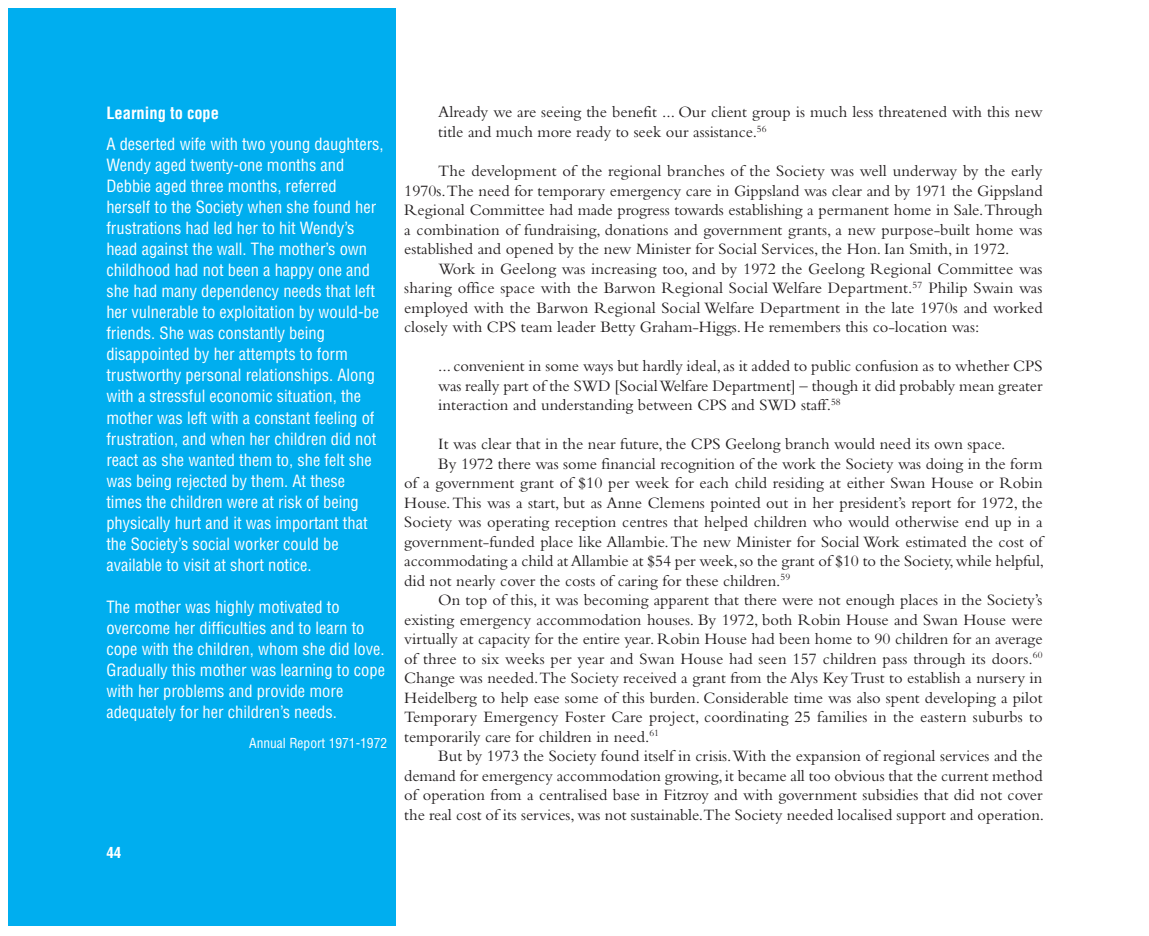
<style>
.page{position:relative;width:1149px;height:936px;background:#fff}
.page>*{position:absolute;margin:0;border:0;box-sizing:border-box;transform-origin:0 0}
.t1{font:16.5px/19.5px "Bembo";color:#231f20;text-align:justify}
.t2{font:condensed 16.5px/21px "Helvetica";color:#fff}
.t3{font:700 condensed 16.5px "Helvetica";color:#fff}
.t4{font:700 condensed 15px "Helvetica";color:#fff}
.t5{font:condensed 13.5px "Helvetica";color:#fff}
</style>
<div class="page">
<div style="left:9px;top:9px;width:386px;height:917px;background:#00aeef"></div>
<p class="t3" style="left:106px;top:103px;width:114px">Learning to cope</p>
<p class="t2" style="left:106px;top:134px;width:279px">A deserted wife with two young daughters, Wendy aged twenty-one months and Debbie aged three months, referred herself to the Society when she found her frustrations had led her to hit Wendy’s head against the wall. The mother’s own childhood had not been a happy one and she had many dependency needs that left her vulnerable to exploitation by would-be friends. She was constantly being disappointed by her attempts to form trustworthy personal relationships. Along with a stressful economic situation, the mother was left with a constant feeling of frustration, and when her children did not react as she wanted them to, she felt she was being rejected by them. At these times the children were at risk of being physically hurt and it was important that the Society’s social worker could be available to visit at short notice.</p>
<p class="t2" style="left:106px;top:596px;width:280px">The mother was highly motivated to overcome her difficulties and to learn to cope with the children, whom she did love.<br>Gradually this mother was learning to cope with her problems and provide more adequately for her children’s needs.</p>
<p class="t5" style="left:249px;top:735px;width:139px">Annual Report 1971-1972</p>
<p class="t4" style="left:106px;top:843px;width:16px">44</p>
<p class="t1" style="left:438px;top:104px;width:605px">Already we are seeing the benefit ... Our client group is much less threatened with this new title and much more ready to seek our assistance.<sup>56</sup></p>
<p class="t1" style="left:404px;top:163px;width:639px;text-indent:34px">The development of the regional branches of the Society was well underway by the early 1970s.The need for temporary emergency care in Gippsland was clear and by 1971 the Gippsland Regional Committee had made progress towards establishing a permanent home in Sale. Through a combination of fundraising, donations and government grants, a new purpose-built home was established and opened by the new Minister for Social Services, the Hon. Ian Smith, in 1972.</p>
<p class="t1" style="left:404px;top:260px;width:639px;text-indent:34px">Work in Geelong was increasing too, and by 1972 the Geelong Regional Committee was sharing office space with the Barwon Regional Social Welfare Department.<sup>57</sup> Philip Swain was employed with the Barwon Regional Social Welfare Department in the late 1970s and worked closely with CPS team leader Betty Graham-Higgs. He remembers this co-location was:</p>
<p class="t1" style="left:438px;top:358px;width:605px">... convenient in some ways but hardly ideal, as it added to public confusion as to whether CPS was really part of the SWD [Social Welfare Department] – though it did probably mean greater interaction and understanding between CPS and SWD staff.<sup>58</sup></p>
<p class="t1" style="left:438px;top:436px;width:568px">It was clear that in the near future, the CPS Geelong branch would need its own space.</p>
<p class="t1" style="left:438px;top:455px;width:605px">By 1972 there was some financial recognition of the work the Society was doing in the form</p>
<p class="t1" style="left:404px;top:475px;width:639px">of a government grant of $10 per week for each child residing at either Swan House or Robin</p>
<p class="t1" style="left:404px;top:494px;width:639px">House. This was a start, but as Anne Clemens pointed out in her president’s report for 1972, the</p>
<p class="t1" style="left:404px;top:514px;width:639px">Society was operating reception centres that helped children who would otherwise end up in a</p>
<p class="t1" style="left:404px;top:533px;width:639px">government-funded place like Allambie. The new Minister for Social Work estimated the cost of</p>
<p class="t1" style="left:404px;top:553px;width:641px">accommodating a child at Allambie at $54 per week, so the grant of $10 to the Society, while helpful,</p>
<p class="t1" style="left:404px;top:572px;width:387px">did not nearly cover the costs of caring for these children.<sup>59</sup></p>
<p class="t1" style="left:438px;top:592px;width:605px">On top of this, it was becoming apparent that there were not enough places in the Society’s</p>
<p class="t1" style="left:404px;top:611px;width:639px">existing emergency accommodation houses. By 1972, both Robin House and Swan House were</p>
<p class="t1" style="left:404px;top:631px;width:639px">virtually at capacity for the entire year. Robin House had been home to 90 children for an average</p>
<p class="t1" style="left:404px;top:650px;width:639px">of three to six weeks per year and Swan House had seen 157 children pass through its doors.<sup>60</sup></p>
<p class="t1" style="left:404px;top:670px;width:639px">Change was needed.The Society received a grant from the Alys Key Trust to establish a nursery in</p>
<p class="t1" style="left:404px;top:689px;width:639px">Heidelberg to help ease some of this burden. Considerable time was also spent developing a pilot</p>
<p class="t1" style="left:404px;top:709px;width:639px">Temporary Emergency Foster Care project, coordinating 25 families in the eastern suburbs to</p>
<p class="t1" style="left:404px;top:728px;width:256px">temporarily care for children in need.<sup>61</sup></p>
<p class="t1" style="left:438px;top:748px;width:605px">But by 1973 the Society found itself in crisis.With the expansion of regional services and the</p>
<p class="t1" style="left:404px;top:767px;width:639px">demand for emergency accommodation growing, it became all too obvious that the current method</p>
<p class="t1" style="left:404px;top:787px;width:639px">of operation from a centralised base in Fitzroy and with government subsidies that did not cover</p>
<p class="t1" style="left:404px;top:806px;width:641px">the real cost of its services, was not sustainable.The Society needed localised support and operation.</p>
</div>
